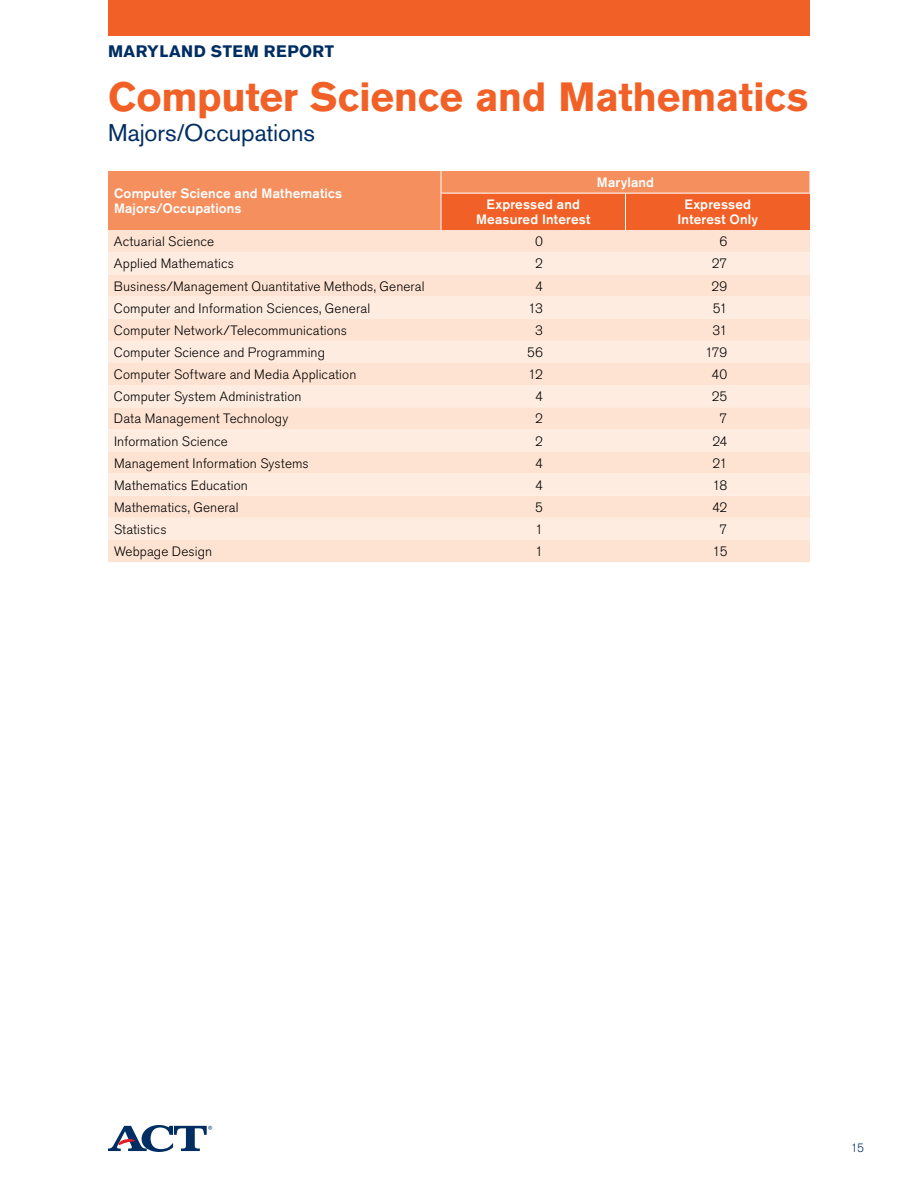
<style>
.page{position:relative;width:918px;height:1188px;background:#fff}
.page>*{position:absolute;margin:0;border:0;box-sizing:border-box;transform-origin:0 0}
.t1{font:700 40.5px "Akzidenz Grotesk Std";letter-spacing:-.005em;color:#f16127}
.t2{font:24px "Akzidenz Grotesk Std";letter-spacing:-.005em;color:#002d62}
.t3{font:700 16.5px "Akzidenz Grotesk Std";letter-spacing:.03em;color:#002d62}
.t4{font:300 13.5px "Akzidenz Grotesk Std";letter-spacing:.01em;color:#000}
.t5{font:500 13.5px/15px "Akzidenz Grotesk Std";letter-spacing:.01em;color:#fff;text-align:center}
.t6{font:300 12px "Akzidenz Grotesk Std";color:#002d62}
</style>
<div class="page">
<svg style="left:108px;top:1125px;width:104px;height:27px"></svg>
<div style="left:108px;top:0;width:702px;height:36px;background:#f16127"></div>
<div style="left:108px;top:230px;width:702px;height:332px;background:#fee3d3"></div>
<svg style="left:108px;top:252px;width:702px;height:288px;background:#fee8da"></svg>
<svg style="left:108px;top:171px;width:702px;height:59px;background:#f4804d"></svg>
<hr style="left:441px;top:193px;width:1px;height:37px;background:#fff">
<hr style="left:441px;top:193px;width:185px;height:1px;background:#fff">
<hr style="left:626px;top:193px;width:184px;height:1px;background:#fff">
<p class="t3" style="left:108px;top:42px;width:216px">Maryland STEM Report</p>
<h1 class="t1" style="left:108px;top:74px;width:702px">Computer Science and Mathematics</h1>
<h2 class="t2" style="left:108px;top:119px;width:208px">Majors/Occupations</h2>
<p class="t5" style="left:114px;top:186px;width:230px;text-align:left">Computer Science and Mathematics<br>Majors/Occupations</p>
<p class="t5" style="left:597px;top:175px;width:59px">Maryland</p>
<p class="t5" style="left:476px;top:197px;width:116px">Expressed and<br>Measured Interest</p>
<p class="t5" style="left:678px;top:197px;width:82px">Expressed<br>Interest Only</p>
<p class="t4" style="left:114px;top:234px;width:102px">Actuarial Science</p>
<p class="t4" style="left:535px;top:234px;width:9px">0</p>
<p class="t4" style="left:720px;top:234px;width:9px">6</p>
<p class="t4" style="left:114px;top:256px;width:122px">Applied Mathematics</p>
<p class="t4" style="left:535px;top:256px;width:9px">2</p>
<p class="t4" style="left:712px;top:256px;width:17px">27</p>
<p class="t4" style="left:114px;top:278px;width:312px">Business/Management Quantitative Methods, General</p>
<p class="t4" style="left:535px;top:278px;width:9px">4</p>
<p class="t4" style="left:712px;top:278px;width:17px">29</p>
<p class="t4" style="left:114px;top:301px;width:258px">Computer and I nformation Sciences, General</p>
<p class="t4" style="left:528px;top:301px;width:16px">13</p>
<p class="t4" style="left:713px;top:301px;width:16px">51</p>
<p class="t4" style="left:114px;top:323px;width:235px">Computer Network/Telecommunications</p>
<p class="t4" style="left:535px;top:323px;width:9px">3</p>
<p class="t4" style="left:712px;top:323px;width:17px">31</p>
<p class="t4" style="left:114px;top:345px;width:213px">Computer Science and Programming</p>
<p class="t4" style="left:527px;top:345px;width:17px">56</p>
<p class="t4" style="left:705px;top:345px;width:24px">179</p>
<p class="t4" style="left:114px;top:367px;width:244px">Computer Software and Media Application</p>
<p class="t4" style="left:528px;top:367px;width:16px">12</p>
<p class="t4" style="left:712px;top:367px;width:17px">40</p>
<p class="t4" style="left:114px;top:389px;width:189px">Computer System Administration</p>
<p class="t4" style="left:535px;top:389px;width:9px">4</p>
<p class="t4" style="left:712px;top:389px;width:17px">25</p>
<p class="t4" style="left:114px;top:411px;width:176px">Data Management Technology</p>
<p class="t4" style="left:535px;top:411px;width:9px">2</p>
<p class="t4" style="left:720px;top:411px;width:9px">7</p>
<p class="t4" style="left:114px;top:433px;width:115px">I nformation Science</p>
<p class="t4" style="left:535px;top:433px;width:9px">2</p>
<p class="t4" style="left:712px;top:433px;width:17px">24</p>
<p class="t4" style="left:114px;top:455px;width:196px">Management I nformation Systems</p>
<p class="t4" style="left:535px;top:455px;width:9px">4</p>
<p class="t4" style="left:712px;top:455px;width:17px">21</p>
<p class="t4" style="left:114px;top:478px;width:135px">Mathematics Education</p>
<p class="t4" style="left:535px;top:478px;width:9px">4</p>
<p class="t4" style="left:713px;top:478px;width:16px">18</p>
<p class="t4" style="left:114px;top:500px;width:126px">Mathematics, General</p>
<p class="t4" style="left:535px;top:500px;width:9px">5</p>
<p class="t4" style="left:712px;top:500px;width:17px">42</p>
<p class="t4" style="left:114px;top:522px;width:54px">Statistics</p>
<p class="t4" style="left:535px;top:522px;width:9px">1</p>
<p class="t4" style="left:720px;top:522px;width:9px">7</p>
<p class="t4" style="left:114px;top:544px;width:100px">Webpage Design</p>
<p class="t4" style="left:535px;top:544px;width:9px">1</p>
<p class="t4" style="left:713px;top:544px;width:16px">15</p>
<p class="t6" style="left:851px;top:1141px;width:15px">15</p>
</div>
